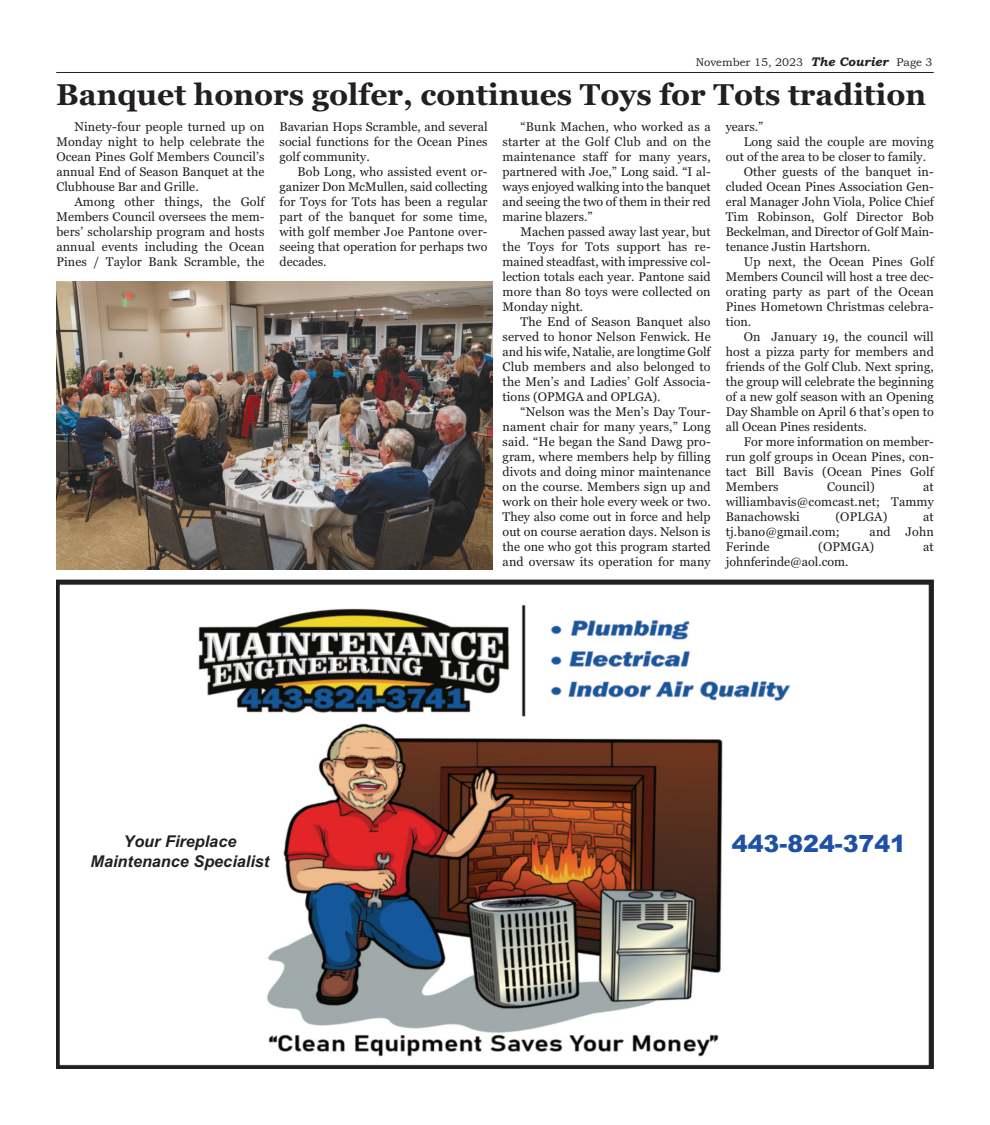
<style>
.page{position:relative;width:990px;height:1125px;background:#fff}
.page>*{position:absolute;margin:0;border:0;box-sizing:border-box;transform-origin:0 0}
.t1{font:700 30px "Georgia";color:#231f20}
.t2{font:900 23.75px "Arial";color:#1e51a3}
.t3{font:italic 700 16.25px "Arial";color:#231f20}
.t4{font:12.5px/15px "Georgia";color:#231f20;text-align:justify}
.t5{font:11.25px "Bookman Old Style";color:#231f20}
.s1{font-weight:700;font-style:italic;font-size:12.5px}
</style>
<div class="page">
<hr style="left:56px;top:72px;width:878px;height:1px;background:#231f20">
<img style="left:56px;top:579px;width:878px;height:490px">
<img style="left:56px;top:282px;width:436px;height:287px">
<p class="t5" style="left:696px;top:56px;width:238px">November 15, 2023 <span class="s1">The Courier</span> Page 3</p>
<h1 class="t1" style="left:56px;top:82px;width:872px">Banquet honors golfer, continues Toys for Tots tradition</h1>
<p class="t4" style="left:56px;top:120px;width:210px;text-indent:18px">Ninety-four people turned up on Monday night to help celebrate the Ocean Pines Golf Members Council’s annual End of Season Banquet at the Clubhouse Bar and Grille.</p>
<p class="t4" style="left:56px;top:195px;width:210px;text-indent:18px">Among other things, the Golf Members Council oversees the mem&shy;bers’ scholarship program and hosts annual events including the Ocean Pines / Taylor Bank Scramble, the</p>
<p class="t4" style="left:280px;top:120px;width:210px">Bavarian Hops Scramble, and several social functions for the Ocean Pines golf community.</p>
<p class="t4" style="left:280px;top:165px;width:210px;text-indent:18px">Bob Long, who assisted event or&shy;ganizer Don McMullen, said collecting for Toys for Tots has been a regular part of the banquet for some time, with golf member Joe Pantone over&shy;seeing that operation for perhaps two decades.</p>
<p class="t4" style="left:503px;top:120px;width:210px;text-indent:18px">“Bunk Machen, who worked as a starter at the Golf Club and on the maintenance staff for many years, partnered with Joe,” Long said. “I al&shy;ways enjoyed walking into the banquet and seeing the two of them in their red marine blazers.”</p>
<p class="t4" style="left:503px;top:225px;width:210px;text-indent:18px">Machen passed away last year, but the Toys for Tots support has re&shy;mained steadfast, with impressive col&shy;lection totals each year. Pantone said more than 80 toys were collected on Monday night.</p>
<p class="t4" style="left:503px;top:315px;width:210px;text-indent:18px">The End of Season Banquet also served to honor Nelson Fenwick. He and his wife, Natalie, are longtime Golf Club members and also belonged to the Men’s and Ladies’ Golf Associa&shy;tions (OPMGA and OPLGA).</p>
<p class="t4" style="left:503px;top:405px;width:210px;text-indent:18px">“Nelson was the Men’s Day Tour&shy;nament chair for many years,” Long said. “He began the Sand Dawg pro&shy;gram, where members help by filling divots and doing minor maintenance on the course. Members sign up and work on their hole every week or two.<br>They also come out in force and help out on course aeration days. Nelson is the one who got this program started and oversaw its operation for many</p>
<p class="t4" style="left:726px;top:120px;width:39px">years.”</p>
<p class="t4" style="left:744px;top:135px;width:192px">Long said the couple are moving</p>
<p class="t4" style="left:726px;top:150px;width:202px">out of the area to be closer to family.</p>
<p class="t4" style="left:744px;top:165px;width:192px">Other guests of the banquet in-</p>
<p class="t4" style="left:726px;top:180px;width:210px">cluded Ocean Pines Association Gen-</p>
<p class="t4" style="left:726px;top:195px;width:210px">eral Manager John Viola, Police Chief</p>
<p class="t4" style="left:726px;top:210px;width:210px">Tim Robinson, Golf Director Bob</p>
<p class="t4" style="left:726px;top:225px;width:210px">Beckelman, and Director of Golf Main-</p>
<p class="t4" style="left:726px;top:240px;width:146px">tenance Justin Hartshorn.</p>
<p class="t4" style="left:744px;top:255px;width:192px">Up next, the Ocean Pines Golf</p>
<p class="t4" style="left:726px;top:270px;width:210px">Members Council will host a tree dec-</p>
<p class="t4" style="left:726px;top:285px;width:210px">orating party as part of the Ocean</p>
<p class="t4" style="left:726px;top:300px;width:210px">Pines Hometown Christmas celebra-</p>
<p class="t4" style="left:726px;top:315px;width:27px">tion.</p>
<p class="t4" style="left:744px;top:330px;width:192px">On January 19, the council will</p>
<p class="t4" style="left:726px;top:345px;width:210px">host a pizza party for members and</p>
<p class="t4" style="left:726px;top:360px;width:210px">friends of the Golf Club. Next spring,</p>
<p class="t4" style="left:726px;top:375px;width:210px">the group will celebrate the beginning</p>
<p class="t4" style="left:726px;top:390px;width:210px">of a new golf season with an Opening</p>
<p class="t4" style="left:726px;top:405px;width:210px">Day Shamble on April 6 that’s open to</p>
<p class="t4" style="left:726px;top:420px;width:143px">all Ocean Pines residents.</p>
<p class="t4" style="left:744px;top:435px;width:192px">For more information on member-</p>
<p class="t4" style="left:726px;top:450px;width:210px">run golf groups in Ocean Pines, con-</p>
<p class="t4" style="left:726px;top:465px;width:210px">tact Bill Bavis (Ocean Pines Golf</p>
<p class="t4" style="left:726px;top:480px;width:54px">Members</p>
<p class="t4" style="left:827px;top:480px;width:49px">Council)</p>
<p class="t4" style="left:726px;top:480px;width:210px;text-indent:197px">at williambavis@comcast.net; Tammy Banachowski</p>
<p class="t4" style="left:835px;top:510px;width:54px">(OPLGA)</p>
<p class="t4" style="left:923px;top:510px;width:12px">at</p>
<p class="t4" style="left:726px;top:525px;width:116px">tj.bano@gmail.com;</p>
<p class="t4" style="left:870px;top:525px;width:66px">and John</p>
<p class="t4" style="left:726px;top:540px;width:45px">Ferinde</p>
<p class="t4" style="left:818px;top:540px;width:58px">(OPMGA)</p>
<p class="t4" style="left:923px;top:540px;width:12px">at</p>
<p class="t4" style="left:726px;top:555px;width:124px">johnferinde@aol.com.</p>
<h3 class="t3" style="left:124px;top:832px;width:114px">Your Fireplace</h3>
<h2 class="t2" style="left:732px;top:830px;width:176px">443-824-3741</h2>
<h3 class="t3" style="left:91px;top:852px;width:180px">Maintenance Specialist</h3>
</div>
